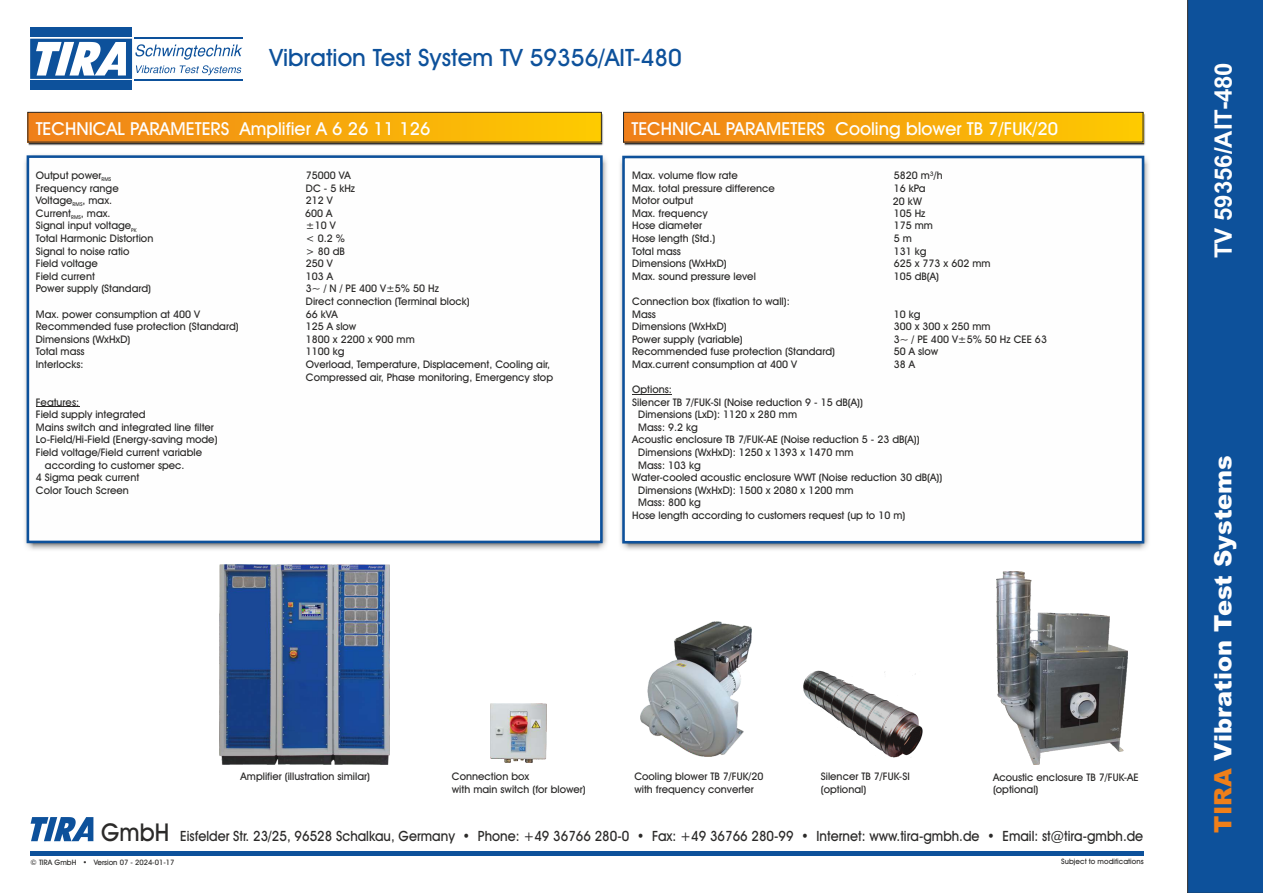
<style>
.page{position:relative;width:1263px;height:893px;background:#fff}
.page>*{position:absolute;margin:0;border:0;box-sizing:border-box;transform-origin:0 0}
.t1{font:500 24px "Avant Garde IT Cby BT";color:#0d519b}
.t2{font:900 24px "Arial";color:#fefefe}
.t3{font:700 24px "Arial";color:#fefefe}
.t4{font:500 18px "Avant Garde IT Cby BT";color:#fefefe}
.t5{font:500 14.25px "Avant Garde IT Cby BT";color:#2b2a29;scale:.93 1}
.t6{font:500 10.5px/12.6px "Avant Garde IT Cby BT";color:#2b2a29}
.t7{font:500 7.5px "Avant Garde IT Cby BT";color:#2b2a29}
.s1{font-size:24.6px}
.s2{color:#ef7f1a}
</style>
<div class="page">
<hr style="left:30px;top:852px;width:1113px;height:4px;background:#0d519b">
<svg style="left:31px;top:817px;width:62px;height:24px"></svg>
<div style="left:1187px;top:0;width:76px;height:893px;background:#0d519b"></div>
<img style="left:996px;top:572px;width:131px;height:192px">
<img style="left:803px;top:671px;width:120px;height:86px">
<img style="left:640px;top:621px;width:111px;height:135px">
<img style="left:490px;top:703px;width:57px;height:60px">
<img style="left:220px;top:565px;width:169px;height:200px">
<img style="left:620px;top:158px;width:529px;height:392px">
<svg style="left:621px;top:155px;width:524px;height:390px"></svg>
<hr style="left:632px;top:394px;width:40px;height:1px;background:#2b2a29">
<img style="left:624px;top:114px;width:521px;height:31px">
<div style="left:623px;top:112px;width:520px;height:30px;background:linear-gradient(to right,#ef7f1a,#fecb00)"></div>
<div style="left:623px;top:112px;width:520px;height:30px;border:1px solid #2b2a29"></div>
<img style="left:26px;top:158px;width:581px;height:392px">
<svg style="left:25px;top:155px;width:579px;height:389px"></svg>
<hr style="left:36px;top:407px;width:43px;height:1px;background:#2b2a29">
<img style="left:28px;top:114px;width:575px;height:31px">
<div style="left:28px;top:112px;width:573px;height:30px;background:linear-gradient(to right,#ef7f1a,#fecb00)"></div>
<div style="left:28px;top:112px;width:574px;height:30px;border:1px solid #2b2a29"></div>
<div style="left:30px;top:81px;width:102px;height:9px;background:#0d519b"></div>
<div style="left:30px;top:28px;width:102px;height:9px;background:#0d519b"></div>
<hr style="left:134px;top:37px;width:109px;height:2px;background:#0d519b">
<hr style="left:134px;top:79px;width:109px;height:2px;background:#0d519b">
<svg style="left:30px;top:39px;width:212px;height:40px"></svg>
<h1 class="t1" style="left:269px;top:48px;width:414px">Vibration Test System TV 59356/AIT-480</h1>
<h2 class="t4" style="left:36px;top:121px;width:396px">TECHNICAL PARAMETERS Amplifier A 6 26 11 126</h2>
<p class="t6" style="left:36px;top:170px;width:77px">Output power<sub>RMS</sub></p>
<p class="t6" style="left:306px;top:170px;width:47px">75000 VA</p>
<p class="t6" style="left:36px;top:183px;width:84px">Frequency range</p>
<p class="t6" style="left:306px;top:183px;width:51px">DC - 5 kHz</p>
<p class="t6" style="left:36px;top:195px;width:78px">Voltage<sub>RMS</sub>, max.</p>
<p class="t6" style="left:306px;top:195px;width:28px">212 V</p>
<p class="t6" style="left:36px;top:208px;width:76px">Current<sub>RMS</sub>, max.</p>
<p class="t6" style="left:305px;top:208px;width:29px">600 A</p>
<p class="t6" style="left:36px;top:220px;width:102px">Signal input voltage<sub>PK</sub></p>
<p class="t6" style="left:306px;top:220px;width:31px">±10 V</p>
<p class="t6" style="left:36px;top:233px;width:119px">Total Harmonic Distortion</p>
<p class="t6" style="left:306px;top:233px;width:40px">&lt; 0.2 %</p>
<p class="t6" style="left:36px;top:246px;width:95px">Signal to noise ratio</p>
<p class="t6" style="left:306px;top:246px;width:40px">&gt; 80 dB</p>
<p class="t6" style="left:36px;top:258px;width:63px">Field voltage</p>
<p class="t6" style="left:306px;top:258px;width:28px">250 V</p>
<p class="t6" style="left:36px;top:271px;width:61px">Field current</p>
<p class="t6" style="left:306px;top:271px;width:29px">103 A</p>
<p class="t6" style="left:36px;top:283px;width:117px">Power supply (Standard)</p>
<p class="t6" style="left:306px;top:283px;width:165px">3~ / N / PE 400 V±5% 50 Hz<br>Direct connection (Terminal block)</p>
<p class="t6" style="left:36px;top:309px;width:166px">Max. power consumption at 400 V</p>
<p class="t6" style="left:306px;top:309px;width:34px">66 kVA</p>
<p class="t6" style="left:36px;top:321px;width:204px">Recommended fuse protection (Standard)</p>
<p class="t6" style="left:306px;top:321px;width:52px">125 A slow</p>
<p class="t6" style="left:36px;top:334px;width:96px">Dimensions (WxHxD)</p>
<p class="t6" style="left:306px;top:334px;width:110px">1800 x 2200 x 900 mm</p>
<p class="t6" style="left:36px;top:346px;width:50px">Total mass</p>
<p class="t6" style="left:306px;top:346px;width:40px">1100 kg</p>
<p class="t6" style="left:36px;top:359px;width:49px">Interlocks:</p>
<p class="t6" style="left:306px;top:359px;width:249px">Overload, Temperature, Displacement, Cooling air,<br>Compressed air, Phase monitoring, Emergency stop</p>
<p class="t6" style="left:36px;top:397px;width:45px">Features:</p>
<p class="t6" style="left:36px;top:409px;width:111px">Field supply integrated</p>
<p class="t6" style="left:36px;top:422px;width:180px">Mains switch and integrated line filter</p>
<p class="t6" style="left:36px;top:434px;width:183px">Lo-Field/Hi-Field (Energy-saving mode)</p>
<p class="t6" style="left:36px;top:447px;width:168px">Field voltage/Field current variable</p>
<p class="t6" style="left:45px;top:460px;width:141px">according to customer spec.</p>
<p class="t6" style="left:36px;top:472px;width:105px">4 Sigma peak current</p>
<p class="t6" style="left:36px;top:485px;width:95px">Color Touch Screen</p>
<h2 class="t4" style="left:631px;top:121px;width:428px">TECHNICAL PARAMETERS Cooling blower TB 7/FUK/20</h2>
<p class="t6" style="left:632px;top:170px;width:107px">Max. volume flow rate</p>
<p class="t6" style="left:894px;top:170px;width:50px">5820 m³/h</p>
<p class="t6" style="left:632px;top:183px;width:144px">Max. total pressure difference</p>
<p class="t6" style="left:894px;top:183px;width:33px">16 kPa</p>
<p class="t6" style="left:632px;top:195px;width:63px">Motor output</p>
<p class="t6" style="left:893px;top:196px;width:30px">20 kW</p>
<p class="t6" style="left:632px;top:208px;width:77px">Max. frequency</p>
<p class="t6" style="left:894px;top:208px;width:33px">105 Hz</p>
<p class="t6" style="left:632px;top:220px;width:71px">Hose diameter</p>
<p class="t6" style="left:894px;top:220px;width:41px">175 mm</p>
<p class="t6" style="left:632px;top:233px;width:85px">Hose length (Std.)</p>
<p class="t6" style="left:894px;top:233px;width:20px">5 m</p>
<p class="t6" style="left:632px;top:246px;width:50px">Total mass</p>
<p class="t6" style="left:894px;top:246px;width:34px">131 kg</p>
<p class="t6" style="left:632px;top:258px;width:96px">Dimensions (WxHxD)</p>
<p class="t6" style="left:894px;top:258px;width:98px">625 x 773 x 602 mm</p>
<p class="t6" style="left:632px;top:271px;width:125px">Max. sound pressure level</p>
<p class="t6" style="left:894px;top:271px;width:47px">105 dB(A)</p>
<p class="t6" style="left:632px;top:296px;width:159px">Connection box (fixation to wall):<br>Mass</p>
<p class="t6" style="left:894px;top:308px;width:28px">10 kg</p>
<p class="t6" style="left:632px;top:321px;width:96px">Dimensions (WxHxD)</p>
<p class="t6" style="left:894px;top:321px;width:98px">300 x 300 x 250 mm</p>
<p class="t6" style="left:632px;top:334px;width:112px">Power supply (variable)</p>
<p class="t6" style="left:894px;top:334px;width:155px">3~ / PE 400 V±5% 50 Hz CEE 63</p>
<p class="t6" style="left:632px;top:346px;width:204px">Recommended fuse protection (Standard)</p>
<p class="t6" style="left:894px;top:346px;width:46px">50 A slow</p>
<p class="t6" style="left:632px;top:359px;width:166px">Max.current consumption at 400 V</p>
<p class="t6" style="left:894px;top:359px;width:23px">38 A</p>
<p class="t6" style="left:632px;top:384px;width:41px">Options:</p>
<p class="t6" style="left:632px;top:397px;width:232px">Silencer TB 7/FUK-SI (Noise reduction 9 - 15 dB(A))</p>
<p class="t6" style="left:638px;top:409px;width:160px">Dimensions (LxD): 1120 x 280 mm</p>
<p class="t6" style="left:638px;top:422px;width:61px">Mass: 9.2 kg</p>
<p class="t6" style="left:632px;top:434px;width:289px">Acoustic enclosure TB 7/FUK-AE (Noise reduction 5 - 23 dB(A))</p>
<p class="t6" style="left:638px;top:447px;width:217px">Dimensions (WxHxD): 1250 x 1393 x 1470 mm</p>
<p class="t6" style="left:638px;top:460px;width:64px">Mass: 103 kg</p>
<p class="t6" style="left:632px;top:472px;width:311px">Water-cooled acoustic enclosure WWT (Noise reduction 30 dB(A))</p>
<p class="t6" style="left:638px;top:485px;width:217px">Dimensions (WxHxD): 1500 x 2080 x 1200 mm</p>
<p class="t6" style="left:638px;top:497px;width:64px">Mass: 800 kg</p>
<p class="t6" style="left:632px;top:510px;width:275px">Hose length according to customers request (up to 10 m)</p>
<p class="t6" style="left:241px;top:771px;width:131px">Amplifier (illustration similar)</p>
<p class="t6" style="left:452px;top:771px;width:136px">Connection box<br>with main switch (for blower)</p>
<p class="t6" style="left:634px;top:771px;width:131px">Cooling blower TB 7/FUK/20 with frequency converter</p>
<p class="t6" style="left:821px;top:771px;width:90px">Silencer TB 7/FUK-SI (optional)</p>
<p class="t6" style="left:993px;top:772px;width:147px">Acoustic enclosure TB 7/FUK-AE (optional)</p>
<h3 class="t5" style="left:101px;top:830px;width:1122px"><span class="s1">GmbH</span> Eisfelder Str. 23/25, 96528 Schalkau, Germany • Phone: +49 36766 280-0 • Fax: +49 36766 280-99 • Internet: www.tira-gmbh.de • Email: st@tira-gmbh.de</h3>
<p class="t7" style="left:31px;top:859px;width:145px">© TIRA GmbH • Version 07 - 2024-01-17</p>
<p class="t7" style="left:1061px;top:859px;width:84px">Subject to modifications</p>
<h1 class="t3" style="left:1214px;top:258px;width:198px;rotate:-90deg">TV 59356/AIT-480</h1>
<h1 class="t2" style="left:1214px;top:833px;width:379px;rotate:-90deg"><span class="s2">TIRA</span> Vibration Test Systems</h1>
</div>
